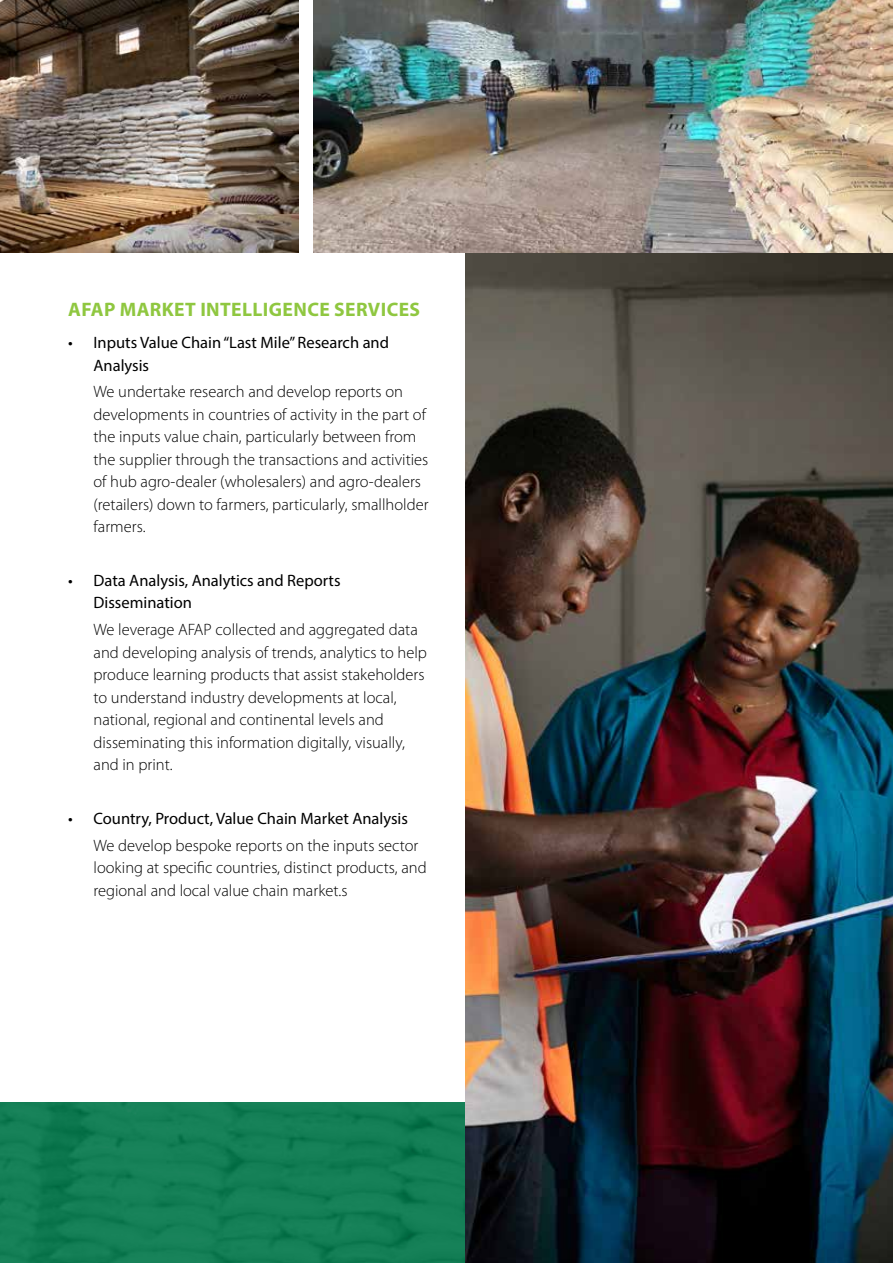
<style>
.page{position:relative;width:893px;height:1263px;background:#fff}
.page>*{position:absolute;margin:0;border:0;box-sizing:border-box;transform-origin:0 0}
.t1{font:700 19.5px "Myriad Pro";letter-spacing:.02em;color:#8fc740}
.t2{font:300 16.5px/22.5px "Myriad Pro";color:#000}
.t3{font:16.5px/22.5px "Myriad Pro";color:#000}
</style>
<div class="page">
<img style="left:0;top:1103px;width:466px;height:160px">
<img style="left:466px;top:252px;width:427px;height:1011px">
<img style="left:314px;top:0;width:579px;height:252px">
<img style="left:0;top:0;width:299px;height:252px">
<p class="t1" style="left:68px;top:296px;width:353px">AFAP MARKET INTELLIGENCE SERVICES</p>
<p class="t3" style="left:94px;top:331px;width:297px;text-indent:-25px">• Inputs Value Chain “Last Mile” Research and<br>Analysis</p>
<p class="t2" style="left:94px;top:380px;width:337px">We undertake research and develop reports on developments in countries of activity in the part of the inputs value chain, particularly between from the supplier through the transactions and activities of hub agro-dealer (wholesalers) and agro-dealers (retailers) down to farmers, particularly, smallholder farmers.</p>
<p class="t3" style="left:94px;top:569px;width:249px;text-indent:-25px">• Data Analysis, Analytics and Reports<br>Dissemination</p>
<p class="t2" style="left:94px;top:618px;width:335px">We leverage AFAP collected and aggregated data and developing analysis of trends, analytics to help produce learning products that assist stakeholders to understand industry developments at local, national, regional and continental levels and disseminating this information digitally, visually, and in print.</p>
<p class="t3" style="left:68px;top:807px;width:341px">• Country, Product, Value Chain Market Analysis</p>
<p class="t2" style="left:94px;top:834px;width:335px">We develop bespoke reports on the inputs sector looking at specific countries, distinct products, and regional and local value chain market.s</p>
</div>
